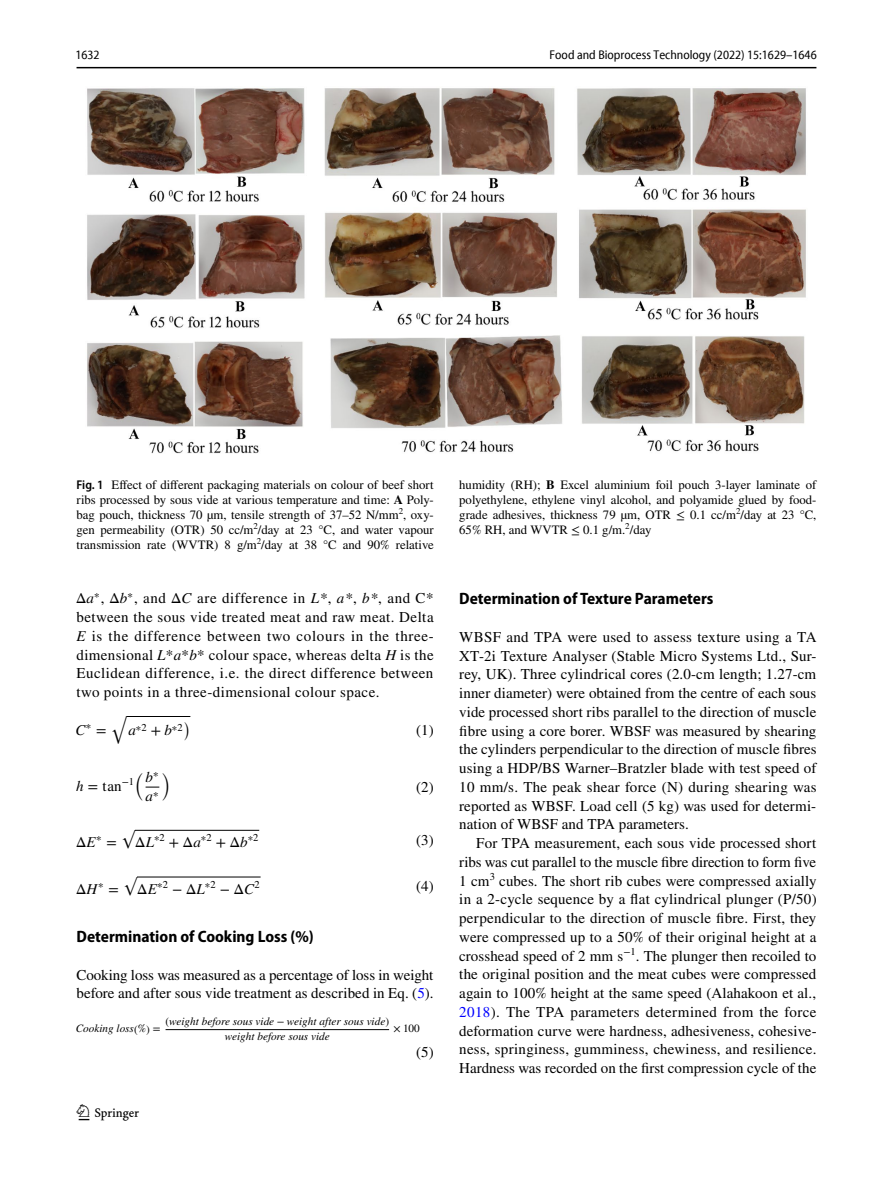
<style>
.page{position:relative;width:893px;height:1187px;background:#fff}
.page>*{position:absolute;margin:0;border:0;box-sizing:border-box;transform-origin:0 0}
.t1{font:22.5px "Springnew Regular 2";color:#000}
.t2{font:700 semi-condensed 16.5px "Myriad Pro";color:#000}
.t3{font:15px/18.8px "STIX";letter-spacing:.005em;color:#000;text-align:justify}
.t4{font:15px "STIX Math Regular 7";color:#000}
.t5{font:15px "STIX Math Regular 8";color:#000}
.t6{font:15px "STIX General Italic 4";color:#000}
.t7{font:15px "STIX Math Regular 6";color:#000}
.t8{font:15px/19.2px "STIX General Italic 5";color:#000}
.t9{font:15px "STIX Math Extensions";color:#000}
.t10{font:15px "STIX Math Extensions Regular 2";color:#000}
.t11{font:15px "STIX Math Extensions Regular 3";color:#000}
.t12{font:15px "STIX Math Extensions Regular 4";color:#000}
.t13{font:12.75px/15px "STIX";color:#000;text-align:justify}
.t14{font:semi-condensed 12.75px "Myriad Pro Unic";color:#000}
.t15{font:11.25px/15.6px "STIX General Italic 9";color:#000;text-align:center}
.t16{font:11.25px "STIX General Regular 5";color:#000}
.t17{font:10.5px "STIX Math Regular 5";color:#000}
.t18{font:10.5px "STIX Math Regular 6";color:#000}
.t19{font:10.5px "STIX Math Regular 7";color:#000}
.t20{font:10.5px "STIX Math Regular 8";color:#000}
.s1{font-family:"Myriad Pro";font-weight:600;font-stretch:semi-condensed}
.s2{font-weight:700}
.s3{font-family:"STIX Math Regular 4"}
.s4{font-family:"STIX General Italic 7"}
.s5{font-family:"STIX Math Regular 10"}
.s6{font-family:"STIX General Italic 10"}
.s7{font-family:"STIX Math Regular 11"}
.s8{font-family:"STIX General Italic 11"}
.s9{font-style:italic}
.s10{font-size:15px}
.s11{font-family:"STIX Math Regular 5"}
.s12{font-family:"STIX General Italic 5"}
.s13{font-family:"STIX General Regular 2"}
.s14{font-family:"STIX General Italic 6"}
.s15{font-family:"STIX General Italic 8"}
.s16{color:#00f}
.s17{font-family:"STIX Math Regular 9"}
</style>
<div class="page">
<hr style="left:77px;top:67px;width:739px;height:1px;background:#000">
<hr style="left:127px;top:716px;width:63px;height:1px;background:#000">
<svg style="left:146px;top:786px;width:13px;height:1px"></svg>
<hr style="left:135px;top:829px;width:124px;height:1px;background:#000">
<hr style="left:137px;top:876px;width:124px;height:1px;background:#000">
<hr style="left:166px;top:1029px;width:223px;height:1px;background:#000">
<img style="left:87px;top:88px;width:719px;height:366px">
<p class="t14" style="left:75px;top:50px;width:26px">1632</p>
<p class="t14" style="left:550px;top:50px;width:269px">Food and Bioprocess Technology (2022) 15:1629–1646</p>
<p class="t13" style="left:77px;top:478px;width:359px"><span class="s1">Fig. 1</span> Effect of different packaging materials on colour of beef short ribs processed by sous vide at various temperature and time: <span class="s2">A</span> Poly&shy;bag pouch, thickness 70 µm, tensile strength of 37–52 N/mm<sup>2</sup>, oxy&shy;gen permeability (OTR) 50 cc/m<sup>2</sup>/day at 23 °C, and water vapour transmission rate (WVTR) 8 g/m<sup>2</sup>/day at 38 °C and 90% relative</p>
<p class="t13" style="left:459px;top:478px;width:359px">humidity (RH); <span class="s2">B</span> Excel aluminium foil pouch 3-layer laminate of polyethylene, ethylene vinyl alcohol, and polyamide glued by food&shy;grade adhesives, thickness 79 µm, OTR ≤ 0.1 cc/m<sup>2</sup>/day at 23 °C, 65% RH, and WVTR ≤ 0.1 g/m.<sup>2</sup>/day</p>
<p class="t3" style="left:76px;top:590px;width:360px"><span class="s3">Δ</span><span class="s4">a</span><sup>∗</sup>, <span class="s5">Δ</span><span class="s6">b</span><sup>∗</sup>, and <span class="s7">Δ</span><span class="s8">C</span> are difference in <span class="s9">L*</span>, <span class="s9">a*</span>, <span class="s9">b*</span>, and C* between the sous vide treated meat and raw meat. Delta <span class="s9">E</span> is the difference between two colours in the three&shy;dimensional <span class="s9">L</span>*<span class="s9">a</span>*<span class="s9">b</span>* colour space, whereas delta <span class="s9">H</span> is the Euclidean difference, i.e. the direct difference between two points in a three-dimensional colour space.</p>
<p class="t17" style="left:86px;top:722px;width:22px">∗ <span class="s10">=</span></p>
<p class="t9" style="left:111px;top:703px;width:17px">√</p>
<p class="t6" style="left:128px;top:725px;width:56px">a<sup>∗</sup><sup>2</sup> <span class="s11">+</span> b<sup>∗</sup><sup>2</sup></p>
<p class="t9" style="left:183px;top:709px;width:9px">)</p>
<p class="t7" style="left:76px;top:780px;width:47px"><span class="s12">h</span>=tan</p>
<p class="t3" style="left:416px;top:779px;width:19px">(2)</p>
<p class="t6" style="left:76px;top:725px;width:12px">C</p>
<p class="t3" style="left:416px;top:722px;width:19px">(1)</p>
<p class="t18" style="left:122px;top:777px;width:14px">−<span class="s13">1</span></p>
<p class="t10" style="left:135px;top:760px;width:10px">(</p>
<p class="t8" style="left:146px;top:769px;width:15px">b<sup>∗ </sup>a<sup>∗</sup></p>
<p class="t10" style="left:161px;top:760px;width:11px">)</p>
<p class="t19" style="left:96px;top:833px;width:22px">∗ <span class="s10">=</span></p>
<p class="t11" style="left:121px;top:816px;width:15px">√</p>
<p class="t4" style="left:135px;top:836px;width:125px">Δ<span class="s14">L</span><sup>∗</sup><sup>2</sup> + Δ<span class="s14">a</span><sup>∗</sup><sup>2</sup> + Δ<span class="s14">b</span><sup>∗</sup><sup>2</sup></p>
<p class="t5" style="left:76px;top:883px;width:23px">Δ<span class="s15">H</span></p>
<p class="t3" style="left:416px;top:878px;width:19px">(4)</p>
<p class="t4" style="left:76px;top:836px;width:21px">Δ<span class="s14">E</span></p>
<p class="t3" style="left:416px;top:831px;width:19px">(3)</p>
<p class="t20" style="left:98px;top:880px;width:22px">∗ <span class="s10">=</span></p>
<p class="t12" style="left:123px;top:863px;width:15px">√</p>
<p class="t5" style="left:137px;top:883px;width:124px">Δ<span class="s15">E</span><sup>∗</sup><sup>2</sup> − Δ<span class="s15">L</span><sup>∗</sup><sup>2</sup> − Δ<span class="s15">C</span><sup>2</sup></p>
<p class="t2" style="left:77px;top:927px;width:239px">Determination of Cooking Loss (%)</p>
<p class="t3" style="left:77px;top:966px;width:359px">Cooking loss was measured as a percentage of loss in weight before and after sous vide treatment as described in Eq. (<span class="s16">5</span>).</p>
<p class="t15" style="left:76px;top:1021px;width:86px">Cooking loss<span class="s17">(%) =</span></p>
<p class="t15" style="left:166px;top:1014px;width:225px"><span class="s17">(</span>weight before sous vide <span class="s17">−</span> weight after sous vide<span class="s17">) </span>weight before sous vide</p>
<p class="t16" style="left:393px;top:1021px;width:28px"><span class="s17">×</span> 100</p>
<h1 class="t1" style="left:79px;top:1104px;width:62px">1 3</h1>
<p class="t3" style="left:416px;top:1043px;width:19px">(5)</p>
<p class="t2" style="left:459px;top:589px;width:256px">Determination of Texture Parameters</p>
<p class="t3" style="left:459px;top:628px;width:359px">WBSF and TPA were used to assess texture using a TA XT-2i Texture Analyser (Stable Micro Systems Ltd., Sur&shy;rey, UK). Three cylindrical cores (2.0-cm length; 1.27-cm inner diameter) were obtained from the centre of each sous vide processed short ribs parallel to the direction of muscle fibre using a core borer. WBSF was measured by shearing the cylinders perpendicular to the direction of muscle fibres using a HDP/BS Warner–Bratzler blade with test speed of 10 mm/s. The peak shear force (N) during shearing was reported as WBSF. Load cell (5 kg) was used for determi&shy;nation of WBSF and TPA parameters.</p>
<p class="t3" style="left:459px;top:834px;width:359px;text-indent:17px">For TPA measurement, each sous vide processed short ribs was cut parallel to the muscle fibre direction to form five 1 cm<sup>3</sup> cubes. The short rib cubes were compressed axially in a 2-cycle sequence by a flat cylindrical plunger (P/50) perpendicular to the direction of muscle fibre. First, they were compressed up to a 50% of their original height at a crosshead speed of 2 mm s<sup>−1</sup>. The plunger then recoiled to the original position and the meat cubes were compressed again to 100% height at the same speed (Alahakoon et al., <span class="s16">2018</span>). The TPA parameters determined from the force deformation curve were hardness, adhesiveness, cohesive&shy;ness, springiness, gumminess, chewiness, and resilience.<br>Hardness was recorded on the first compression cycle of the</p>
</div>
